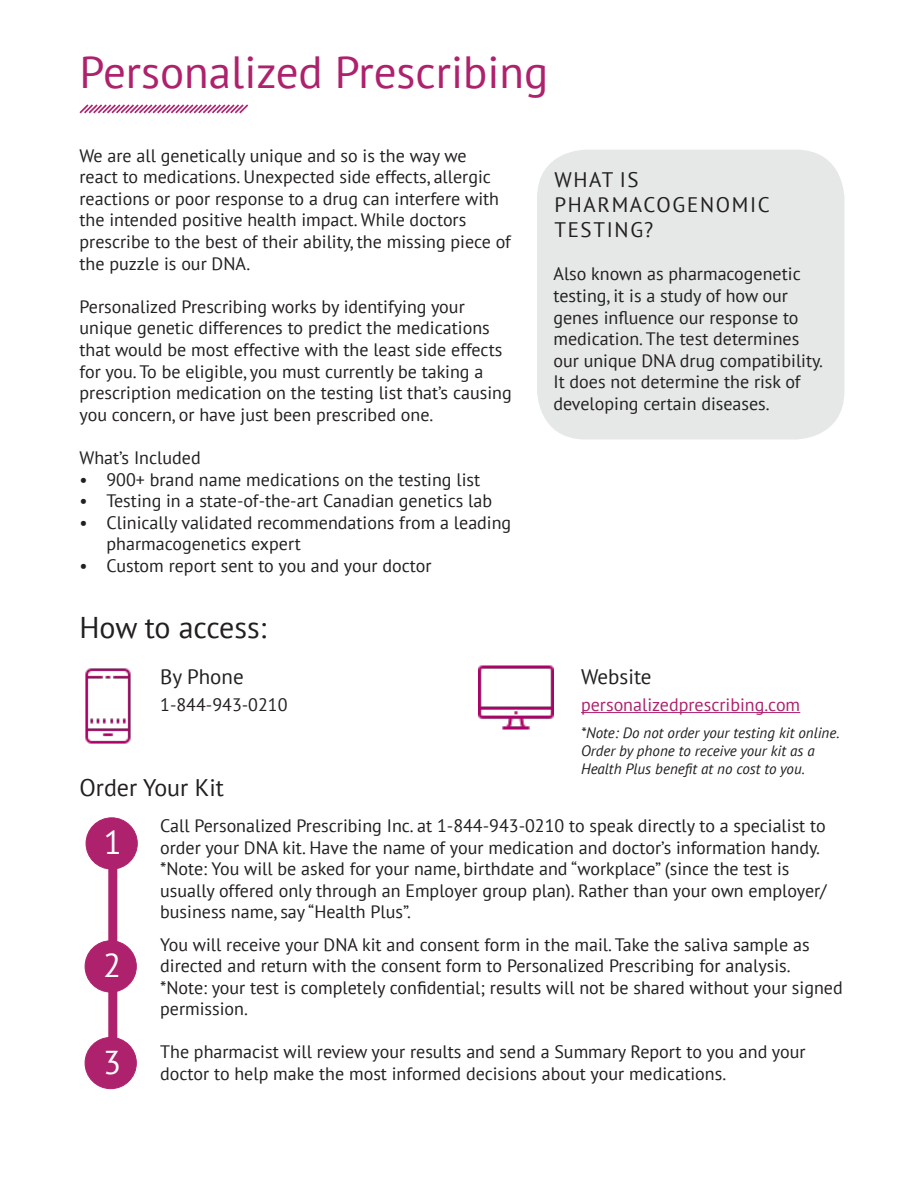
<style>
.page{position:relative;width:918px;height:1188px;background:#fff}
.page>*{position:absolute;margin:0;border:0;box-sizing:border-box;transform-origin:0 0}
.t1{font:45px "PT Sans";color:#ae216c}
.t2{font:33px "PT Sans";color:#fff}
.t3{font:30px "PT Sans";letter-spacing:-.005em;color:#231f20}
.t4{font:24px "PT Sans";color:#231f20}
.t5{font:21px/25.2px "PT Sans";letter-spacing:.08em;color:#231f20}
.t6{font:21px "PT Sans";color:#231f20}
.t7{font:18px/21.6px "PT Sans";color:#231f20}
.t8{font:18px "PT Sans";color:#ae216c}
.t9{font:italic 15px/18px "PT Sans";color:#231f20}
</style>
<div class="page">
<svg style="left:79px;top:104px;width:170px;height:10px"></svg>
<div style="left:86px;top:818px;width:51px;height:51px;background:#ae216c;border-radius:50%"></div>
<div style="left:86px;top:817px;width:52px;height:53px;border:1px solid #ae216c;border-radius:50%"></div>
<div style="left:85px;top:1037px;width:51px;height:52px;background:#ae216c;border-radius:50%"></div>
<div style="left:85px;top:1037px;width:52px;height:52px;border:1px solid #ae216c;border-radius:50%"></div>
<div style="left:108px;top:835px;width:9px;height:237px;background:#ae216c"></div>
<div style="left:536px;top:149px;width:309px;height:291px;background:#e5e8e7;border-radius:50px"></div>
<div style="left:536px;top:148px;width:310px;height:293px;border:2px solid #fff;border-radius:50px"></div>
<img style="left:478px;top:665px;width:76px;height:65px">
<hr style="left:581px;top:712px;width:219px;height:1px;background:#ae216c">
<img style="left:85px;top:668px;width:46px;height:76px">
<div style="left:85px;top:941px;width:51px;height:51px;background:#ae216c;border-radius:50%"></div>
<div style="left:85px;top:940px;width:52px;height:53px;border:1px solid #ae216c;border-radius:50%"></div>
<p class="t1" style="left:80px;top:43px;width:470px">Personalized Prescribing</p>
<p class="t7" style="left:80px;top:144px;width:433px">We are all genetically unique and so is the way we<br>react to medications. Unexpected side effects, allergic reactions or poor response to a drug can interfere with the intended positive health impact. While doctors prescribe to the best of their ability, the missing piece of the puzzle is our DNA.</p>
<p class="t7" style="left:80px;top:295px;width:434px">Personalized Prescribing works by identifying your unique genetic differences to predict the medications that would be most effective with the least side effects for you. To be eligible, you must currently be taking a prescription medication on the testing list that’s causing you concern, or have just been prescribed one.</p>
<p class="t7" style="left:80px;top:446px;width:123px">What’s Included</p>
<p class="t7" style="left:80px;top:468px;width:402px">• 900+ brand name medications on the testing list</p>
<p class="t7" style="left:80px;top:490px;width:414px">• Testing in a state-of-the-art Canadian genetics lab</p>
<p class="t7" style="left:106px;top:511px;width:406px;text-indent:-27px">• Clinically validated recommendations from a leading pharmacogenetics expert</p>
<p class="t7" style="left:80px;top:554px;width:353px">• Custom report sent to you and your doctor</p>
<p class="t3" style="left:80px;top:608px;width:188px">How to access:</p>
<p class="t5" style="left:160px;top:663px;width:85px">By Phone</p>
<p class="t7" style="left:160px;top:693px;width:129px">1-844-943-0210</p>
<p class="t4" style="left:80px;top:772px;width:146px">Order Your Kit</p>
<p class="t5" style="left:554px;top:166px;width:217px">WHAT IS<br>PHARMACOGENOMIC<br>TESTING?</p>
<p class="t7" style="left:554px;top:263px;width:271px">Also known as pharmacogenetic testing, it is a study of how our genes influence our response to medication. The test determines our unique DNA drug compatibility.<br>It does not determine the risk of developing certain diseases.</p>
<p class="t6" style="left:581px;top:663px;width:72px">Website</p>
<p class="t8" style="left:581px;top:693px;width:221px">personalizedprescribing.com</p>
<p class="t9" style="left:581px;top:724px;width:260px">*Note: Do not order your testing kit online.<br>Order by phone to receive your kit as a<br>Health Plus benefit at no cost to you.</p>
<p class="t2" style="left:104px;top:821px;width:19px">1</p>
<p class="t2" style="left:103px;top:944px;width:19px">2</p>
<p class="t2" style="left:103px;top:1041px;width:19px">3</p>
<p class="t7" style="left:160px;top:814px;width:668px">Call Personalized Prescribing Inc. at 1-844-943-0210 to speak directly to a specialist to order your DNA kit. Have the name of your medication and doctor’s information handy. *Note: You will be asked for your name, birthdate and “workplace” (since the test is usually offered only through an Employer group plan). Rather than your own employer/ business name, say “Health Plus”.</p>
<p class="t7" style="left:160px;top:933px;width:684px">You will receive your DNA kit and consent form in the mail. Take the saliva sample as directed and return with the consent form to Personalized Prescribing for analysis.<br>*Note: your test is completely confidential; results will not be shared without your signed permission.</p>
<p class="t7" style="left:160px;top:1041px;width:647px">The pharmacist will review your results and send a Summary Report to you and your doctor to help make the most informed decisions about your medications.</p>
</div>
